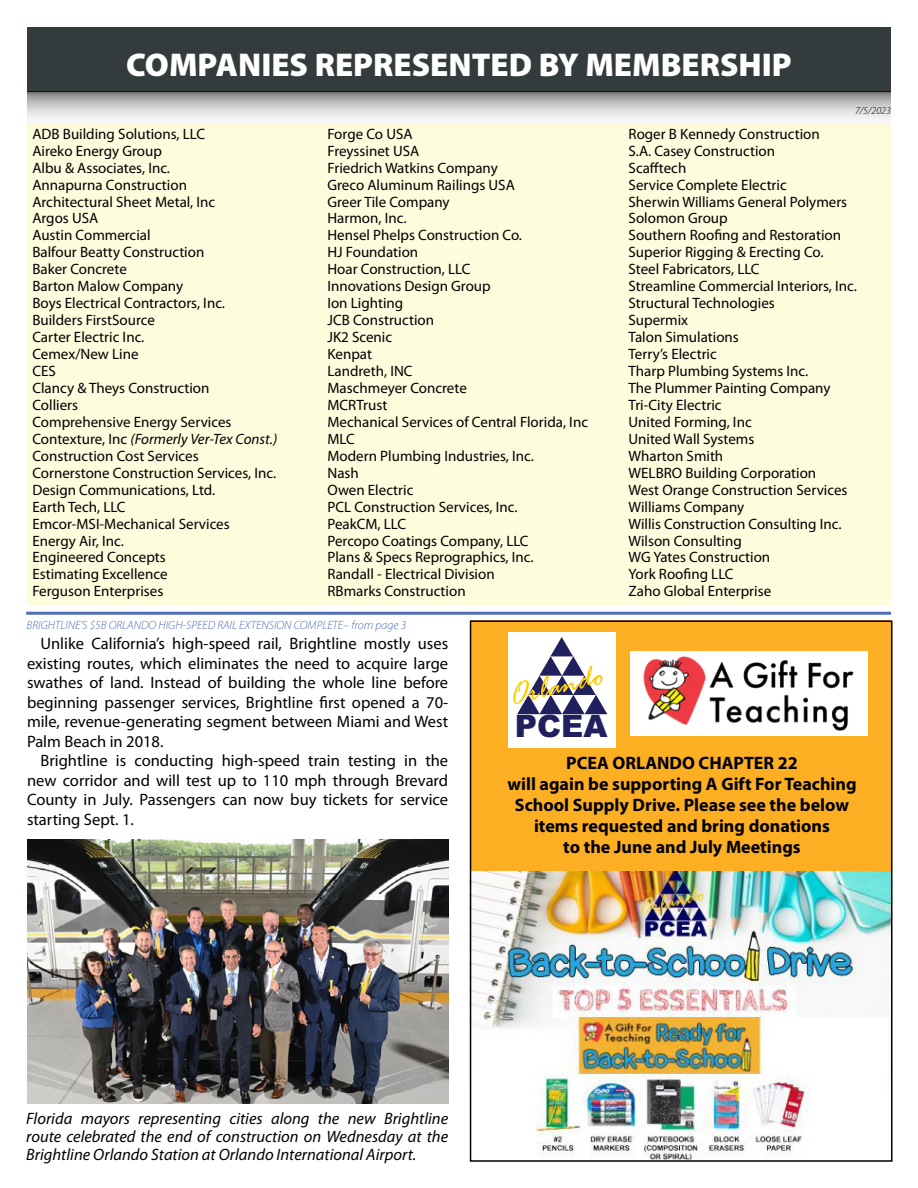
<style>
.page{position:relative;width:918px;height:1188px;background:#fff}
.page>*{position:absolute;margin:0;border:0;box-sizing:border-box;transform-origin:0 0}
.t1{font:900 33px "Myriad Pro";color:#fff}
.t2{font:900 30.9px "Arial";color:#21205f}
.t3{font:700 18px/21px "Myriad Pro";color:#000;text-align:center}
.t4{font:16.5px/19.5px "Myriad Pro";color:#000;text-align:justify}
.t5{font:italic 16.5px/18px "Myriad Pro";color:#000;text-align:justify}
.t6{font:15px/17px "Myriad Pro";color:#000}
.t7{font:italic 300 12px "Myriad Pro";color:#4d6eb5}
.t8{font:italic 300 10.5px "Myriad Pro";color:#000}
.s1{font-style:italic}
</style>
<div class="page">
<div style="left:472px;top:620px;width:419px;height:260px;background:#fcaf22"></div>
<div style="left:27px;top:27px;width:864px;height:65px;background:#343b3d"></div>
<svg style="left:27px;top:92px;width:864px;height:27px;background:#c3c4c4"></svg>
<div style="left:27px;top:123px;width:864px;height:483px;background:#fdfcdd"></div>
<hr style="left:26px;top:612px;width:865px;height:3px;background:#4d6eb5">
<img style="left:27px;top:839px;width:421px;height:264px">
<img style="left:473px;top:872px;width:416px;height:287px">
<img style="left:630px;top:651px;width:238px;height:84px">
<div style="left:508px;top:633px;width:108px;height:115px;background:#fff"></div>
<svg style="left:513px;top:637px;width:94px;height:77px"></svg>
<div style="left:470px;top:620px;width:422px;height:542px;border:2px solid #000"></div>
<h1 class="t1" style="left:126px;top:46px;width:667px">COMPANIES REPRESENTED BY MEMBERSHIP</h1>
<p class="t8" style="left:855px;top:105px;width:37px">7/5/2023</p>
<p class="t6" style="left:327px;top:125px;width:262px">Forge Co USA<br>Freyssinet USA<br>Friedrich Watkins Company<br>Greco Aluminum Railings USA<br>Greer Tile Company<br>Harmon, Inc.<br>Hensel Phelps Construction Co.<br>HJ Foundation<br>Hoar Construction, LLC<br>Innovations Design Group<br>Ion Lighting<br>JCB Construction<br>JK2 Scenic<br>Kenpat<br>Landreth, INC<br>Maschmeyer Concrete<br>MCRTrust<br>Mechanical Services of Central Florida, Inc<br>MLC<br>Modern Plumbing Industries, Inc.<br>Nash<br>Owen Electric<br>PCL Construction Services, Inc.<br>PeakCM, LLC<br>Percopo Coatings Company, LLC<br>Plans &amp; Specs Reprographics, Inc.<br>Randall - Electrical Division<br>RBmarks Construction</p>
<p class="t6" style="left:629px;top:125px;width:230px">Roger B Kennedy Construction<br>S.A. Casey Construction<br>Scafftech<br>Service Complete Electric<br>Sherwin Williams General Polymers<br>Solomon Group<br>Southern Roofing and Restoration<br>Superior Rigging &amp; Erecting Co.<br>Steel Fabricators, LLC<br>Streamline Commercial Interiors, Inc.<br>Structural Technologies<br>Supermix<br>Talon Simulations<br>Terry’s Electric<br>Tharp Plumbing Systems Inc.<br>The Plummer Painting Company<br>Tri-City Electric<br>United Forming, Inc<br>United Wall Systems<br>Wharton Smith<br>WELBRO Building Corporation<br>West Orange Construction Services<br>Williams Company<br>Willis Construction Consulting Inc.<br>Wilson Consulting<br>WG Yates Construction<br>York Roofing LLC<br>Zaho Global Enterprise</p>
<p class="t4" style="left:27px;top:634px;width:423px;text-indent:13px">Unlike California’s high-speed rail, Brightline mostly uses existing routes, which eliminates the need to acquire large swathes of land. Instead of building the whole line before beginning passenger services, Brightline first opened a 70- mile, revenue-generating segment between Miami and West Palm Beach in 2018.</p>
<p class="t4" style="left:27px;top:751px;width:423px;text-indent:13px">Brightline is conducting high-speed train testing in the new corridor and will test up to 110 mph through Brevard County in July. Passengers can now buy tickets for service starting Sept. 1.</p>
<p class="t6" style="left:32px;top:125px;width:246px">ADB Building Solutions, LLC<br>Aireko Energy Group<br>Albu &amp; Associates, Inc.<br>Annapurna Construction<br>Architectural Sheet Metal, Inc<br>Argos USA<br>Austin Commercial<br>Balfour Beatty Construction<br>Baker Concrete<br>Barton Malow Company<br>Boys Electrical Contractors, Inc.<br>Builders FirstSource<br>Carter Electric Inc.<br>Cemex/New Line<br>CES<br>Clancy &amp; Theys Construction<br>Colliers<br>Comprehensive Energy Services<br>Contexture, Inc <span class="s1">(Formerly Ver-Tex Const.)<br></span>Construction Cost Services<br>Cornerstone Construction Services, Inc.<br>Design Communications, Ltd.<br>Earth Tech, LLC<br>Emcor-MSI-Mechanical Services<br>Energy Air, Inc.<br>Engineered Concepts<br>Estimating Excellence<br>Ferguson Enterprises</p>
<p class="t7" style="left:27px;top:619px;width:381px">BRIGHTLINE’S $5B ORLANDO HIGH-SPEED RAIL EXTENSION COMPLETE– from page 3</p>
<h2 class="t2" style="left:515px;top:704px;width:94px">PCEA</h2>
<p class="t3" style="left:507px;top:751px;width:351px">PCEA ORLANDO CHAPTER 22<br>will again be supporting A Gift For Teaching School Supply Drive. Please see the below items requested and bring donations<br>to the June and July Meetings</p>
<p class="t5" style="left:26px;top:1109px;width:424px">Florida mayors representing cities along the new Brightline route celebrated the end of construction on Wednesday at the Brightline Orlando Station at Orlando International Airport.</p>
</div>
